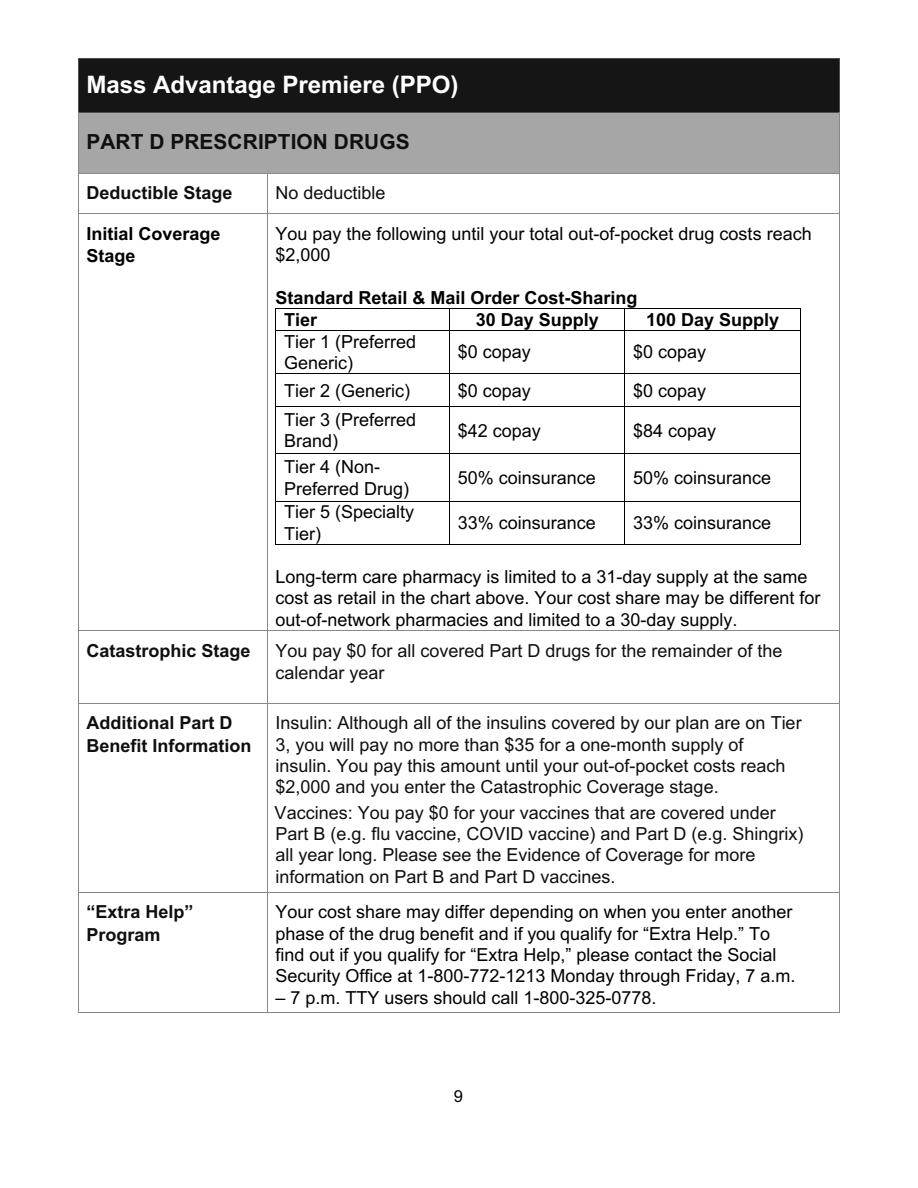
<style>
.page{position:relative;width:918px;height:1188px;background:#fff}
.page>*{position:absolute;margin:0;border:0;box-sizing:border-box;transform-origin:0 0}
.t1{font:700 24.15px "Arial";letter-spacing:-.005em;color:#fff}
.t2{font:700 20.85px "Arial";letter-spacing:.005em;color:#0f0f0f}
.t3{font:18px/21.3px "Arial";color:#000}
.t4{font:18px/21.3px "Arial";color:#0f0f0f}
.t5{font:700 18px/22.4px "Arial";color:#0f0f0f}
.t6{font:700 18px/22.4px "Arial";color:#000}
.t7{font:16.5px "Arial";color:#000}
</style>
<div class="page">
<div style="left:79px;top:59px;width:760px;height:53px;background:#151515"></div>
<hr style="left:79px;top:58px;width:760px;height:1px;background:#4e4e4e">
<hr style="left:78px;top:59px;width:1px;height:53px;background:#4e4e4e">
<hr style="left:839px;top:59px;width:1px;height:53px;background:#4e4e4e">
<div style="left:79px;top:113px;width:760px;height:60px;background:#a6a6a6"></div>
<hr style="left:79px;top:112px;width:760px;height:1px;background:#4e4e4e">
<hr style="left:78px;top:113px;width:1px;height:60px;background:#898989">
<hr style="left:839px;top:113px;width:1px;height:60px;background:#898989">
<hr style="left:79px;top:173px;width:188px;height:1px;background:#898989">
<hr style="left:268px;top:173px;width:571px;height:1px;background:#898989">
<hr style="left:78px;top:173px;width:1px;height:40px;background:#898989">
<hr style="left:267px;top:173px;width:1px;height:40px;background:#898989">
<hr style="left:839px;top:173px;width:1px;height:40px;background:#898989">
<hr style="left:276px;top:308px;width:173px;height:1px;background:#000">
<hr style="left:450px;top:308px;width:175px;height:1px;background:#000">
<hr style="left:625px;top:308px;width:175px;height:1px;background:#000">
<svg style="left:275px;top:308px;width:1px;height:23px"></svg>
<hr style="left:276px;top:330px;width:173px;height:1px;background:#000">
<svg style="left:449px;top:308px;width:1px;height:23px"></svg>
<hr style="left:450px;top:330px;width:175px;height:1px;background:#000">
<hr style="left:625px;top:330px;width:175px;height:1px;background:#000">
<svg style="left:800px;top:308px;width:1px;height:23px"></svg>
<hr style="left:275px;top:331px;width:1px;height:43px;background:#000">
<hr style="left:449px;top:331px;width:1px;height:43px;background:#000">
<hr style="left:625px;top:331px;width:1px;height:43px;background:#000">
<hr style="left:800px;top:331px;width:1px;height:43px;background:#000">
<hr style="left:276px;top:374px;width:173px;height:1px;background:#000">
<hr style="left:450px;top:374px;width:175px;height:1px;background:#000">
<hr style="left:625px;top:374px;width:175px;height:1px;background:#000">
<hr style="left:275px;top:374px;width:1px;height:32px;background:#000">
<hr style="left:449px;top:374px;width:1px;height:32px;background:#000">
<hr style="left:625px;top:374px;width:1px;height:32px;background:#000">
<hr style="left:800px;top:374px;width:1px;height:32px;background:#000">
<hr style="left:276px;top:406px;width:173px;height:1px;background:#000">
<hr style="left:450px;top:406px;width:175px;height:1px;background:#000">
<hr style="left:625px;top:406px;width:175px;height:1px;background:#000">
<hr style="left:275px;top:407px;width:1px;height:47px;background:#000">
<hr style="left:449px;top:407px;width:1px;height:47px;background:#000">
<hr style="left:625px;top:407px;width:1px;height:47px;background:#000">
<hr style="left:800px;top:407px;width:1px;height:47px;background:#000">
<hr style="left:276px;top:454px;width:173px;height:1px;background:#000">
<hr style="left:450px;top:454px;width:175px;height:1px;background:#000">
<hr style="left:625px;top:454px;width:175px;height:1px;background:#000">
<hr style="left:275px;top:454px;width:1px;height:47px;background:#000">
<hr style="left:449px;top:454px;width:1px;height:47px;background:#000">
<hr style="left:625px;top:454px;width:1px;height:47px;background:#000">
<hr style="left:800px;top:454px;width:1px;height:47px;background:#000">
<hr style="left:276px;top:501px;width:173px;height:1px;background:#000">
<hr style="left:450px;top:501px;width:175px;height:1px;background:#000">
<hr style="left:625px;top:501px;width:175px;height:1px;background:#000">
<hr style="left:275px;top:501px;width:1px;height:43px;background:#000">
<hr style="left:276px;top:544px;width:173px;height:1px;background:#000">
<hr style="left:449px;top:501px;width:1px;height:43px;background:#000">
<hr style="left:450px;top:544px;width:175px;height:1px;background:#000">
<hr style="left:625px;top:501px;width:1px;height:43px;background:#000">
<hr style="left:625px;top:544px;width:175px;height:1px;background:#000">
<hr style="left:800px;top:501px;width:1px;height:43px;background:#000">
<hr style="left:79px;top:213px;width:188px;height:1px;background:#898989">
<hr style="left:268px;top:213px;width:571px;height:1px;background:#898989">
<hr style="left:78px;top:214px;width:1px;height:416px;background:#898989">
<hr style="left:267px;top:214px;width:1px;height:416px;background:#898989">
<hr style="left:839px;top:214px;width:1px;height:416px;background:#898989">
<hr style="left:79px;top:630px;width:188px;height:1px;background:#898989">
<hr style="left:268px;top:630px;width:571px;height:1px;background:#898989">
<hr style="left:78px;top:631px;width:1px;height:72px;background:#898989">
<hr style="left:267px;top:631px;width:1px;height:72px;background:#898989">
<hr style="left:839px;top:631px;width:1px;height:72px;background:#898989">
<hr style="left:79px;top:703px;width:188px;height:1px;background:#898989">
<hr style="left:268px;top:703px;width:571px;height:1px;background:#898989">
<hr style="left:78px;top:703px;width:1px;height:189px;background:#898989">
<hr style="left:267px;top:703px;width:1px;height:189px;background:#898989">
<hr style="left:839px;top:703px;width:1px;height:189px;background:#898989">
<hr style="left:79px;top:892px;width:188px;height:1px;background:#898989">
<hr style="left:268px;top:892px;width:571px;height:1px;background:#898989">
<hr style="left:78px;top:892px;width:1px;height:120px;background:#898989">
<hr style="left:79px;top:1012px;width:188px;height:1px;background:#898989">
<hr style="left:267px;top:892px;width:1px;height:120px;background:#898989">
<hr style="left:268px;top:1012px;width:571px;height:1px;background:#898989">
<hr style="left:839px;top:892px;width:1px;height:120px;background:#898989">
<h1 class="t1" style="left:86px;top:68px;width:374px">Mass Advantage Premiere (PPO)</h1>
<p class="t2" style="left:86px;top:127px;width:325px">PART D PRESCRIPTION DRUGS</p>
<p class="t5" style="left:86px;top:182px;width:148px">Deductible Stage</p>
<p class="t4" style="left:275px;top:182px;width:112px">No deductible</p>
<p class="t6" style="left:86px;top:223px;width:136px">Initial Coverage<br>Stage</p>
<p class="t3" style="left:275px;top:223px;width:538px">You pay the following until your total out-of-pocket drug costs reach $2,000</p>
<p class="t6" style="left:284px;top:287px;width:355px;line-height:21.9px;text-indent:-9px">Standard Retail &amp; Mail Order Cost-Sharing<br>Tier</p>
<p class="t6" style="left:476px;top:308px;width:125px">30 Day Supply</p>
<p class="t6" style="left:646px;top:308px;width:135px">100 Day Supply</p>
<p class="t3" style="left:284px;top:331px;width:134px">Tier 1 (Preferred<br>Generic)</p>
<p class="t3" style="left:458px;top:341px;width:75px">$0 copay</p>
<p class="t3" style="left:633px;top:341px;width:75px">$0 copay</p>
<p class="t3" style="left:284px;top:380px;width:128px">Tier 2 (Generic)</p>
<p class="t3" style="left:458px;top:380px;width:75px">$0 copay</p>
<p class="t3" style="left:633px;top:380px;width:75px">$0 copay</p>
<p class="t3" style="left:284px;top:409px;width:134px">Tier 3 (Preferred<br>Brand)</p>
<p class="t3" style="left:458px;top:420px;width:85px">$42 copay</p>
<p class="t3" style="left:633px;top:420px;width:85px">$84 copay</p>
<p class="t3" style="left:284px;top:456px;width:127px">Tier 4 (Non-<br>Preferred Drug)</p>
<p class="t3" style="left:458px;top:467px;width:140px">50% coinsurance</p>
<p class="t3" style="left:633px;top:467px;width:140px">50% coinsurance</p>
<p class="t3" style="left:284px;top:501px;width:132px">Tier 5 (Specialty<br>Tier)</p>
<p class="t3" style="left:458px;top:512px;width:140px">33% coinsurance</p>
<p class="t3" style="left:633px;top:512px;width:140px">33% coinsurance</p>
<p class="t3" style="left:275px;top:566px;width:547px">Long-term care pharmacy is limited to a 31-day supply at the same cost as retail in the chart above. Your cost share may be different for out-of-network pharmacies and limited to a 30-day supply.</p>
<p class="t5" style="left:86px;top:640px;width:166px">Catastrophic Stage</p>
<p class="t4" style="left:275px;top:639px;width:509px;line-height:22.4px">You pay $0 for all covered Part D drugs for the remainder of the calendar year</p>
<p class="t5" style="left:86px;top:712px;width:167px">Additional Part D<br>Benefit Information</p>
<p class="t4" style="left:275px;top:712px;width:528px">Insulin: Although all of the insulins covered by our plan are on Tier 3, you will pay no more than $35 for a one-month supply of insulin. You pay this amount until your out-of-pocket costs reach $2,000 and you enter the Catastrophic Coverage stage.</p>
<p class="t4" style="left:275px;top:802px;width:530px">Vaccines: You pay $0 for your vaccines that are covered under Part B (e.g. flu vaccine, COVID vaccine) and Part D (e.g. Shingrix) all year long. Please see the Evidence of Coverage for more information on Part B and Part D vaccines.</p>
<p class="t5" style="left:86px;top:901px;width:109px">“Extra Help”<br>Program</p>
<p class="t3" style="left:275px;top:901px;width:522px">Your cost share may differ depending on when you enter another phase of the drug benefit and if you qualify for “Extra Help.” To find out if you qualify for “Extra Help,” please contact the Social Security Office at 1-800-772-1213 Monday through Friday, 7 a.m.</p>
<p class="t3" style="left:275px;top:987px;width:383px">– 7 p.m. TTY users should call 1-800-325-0778.</p>
<p class="t7" style="left:454px;top:1085px;width:11px">9</p>
</div>
